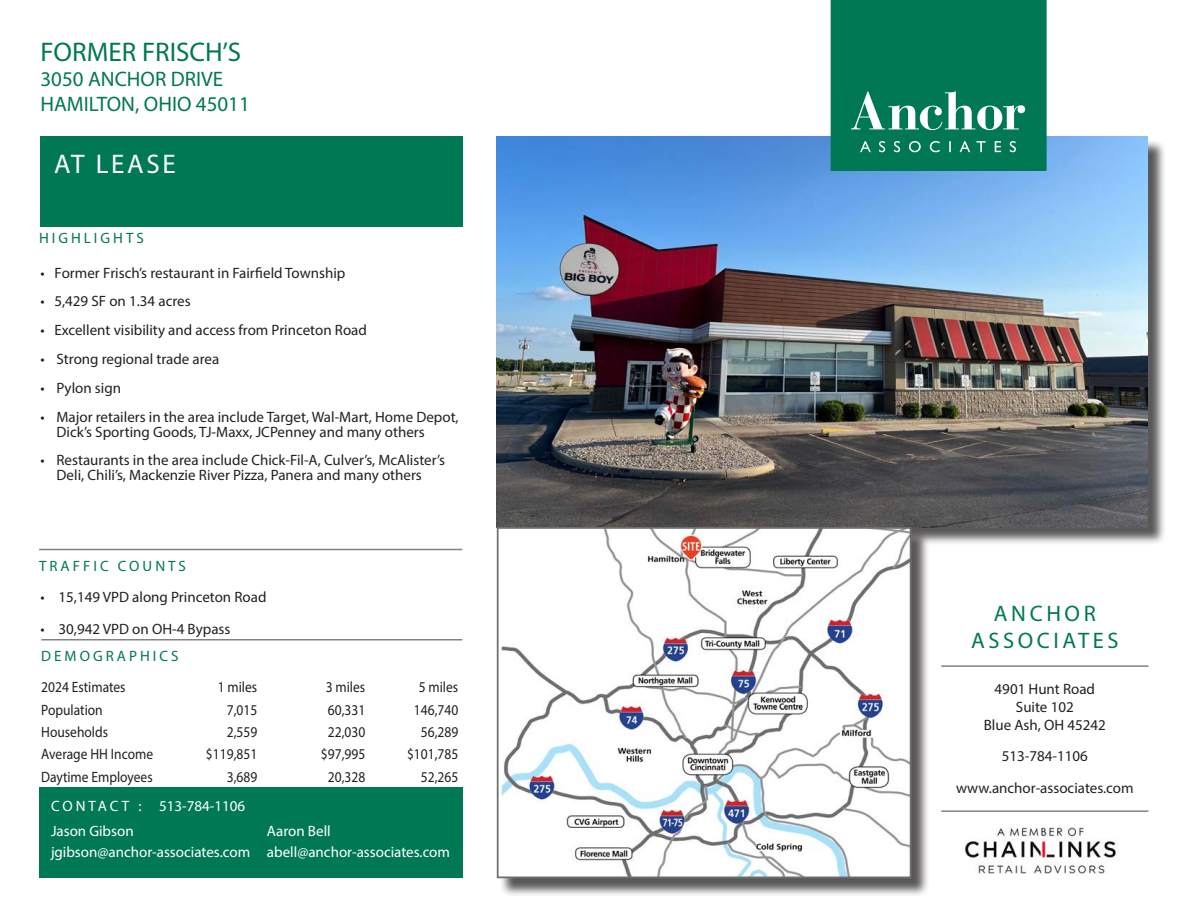
<style>
.page{position:relative;width:1188px;height:918px;background:#fff}
.page>*{position:absolute;margin:0;border:0;box-sizing:border-box;transform-origin:0 0}
.t1{font:27px "Myriad Pro";color:#007854}
.t2{font:27px "Myriad Pro";letter-spacing:.1em;color:#fff}
.t3{font:22.5px "Myriad Pro";letter-spacing:.16em;color:#007854}
.t4{font:21px "Myriad Pro";color:#007854}
.t5{font:15px/15px "Myriad Pro";color:#231f20}
.t6{font:15px "Myriad Pro";color:#231f20;scale:.9 1}
.t7{font:15px "Myriad Pro";color:#fff}
.t8{font:15px "Myriad Pro";letter-spacing:.2em;color:#007854}
.t9{font:15px "Myriad Pro";color:#231f20}
.s1{font-style:inherit}
</style>
<div class="page">
<hr style="left:39px;top:549px;width:423px;height:1px;background:#808285">
<div style="left:40px;top:137px;width:423px;height:90px;background:#007854"></div>
<div style="left:39px;top:787px;width:424px;height:91px;background:#007854"></div>
<hr style="left:941px;top:665px;width:207px;height:2px;background:#808285">
<img style="left:964px;top:828px;width:153px;height:46px">
<hr style="left:941px;top:810px;width:207px;height:2px;background:#808285">
<hr style="left:41px;top:639px;width:421px;height:2px;background:#808285">
<div style="left:499px;top:139px;width:667px;height:407px;background:#231f20;opacity:.75"></div>
<img style="left:497px;top:137px;width:651px;height:390px">
<svg style="left:831px;top:0;width:216px;height:171px;background:#0f805e"></svg>
<div style="left:499px;top:529px;width:431px;height:368px;background:#231f20;opacity:.75"></div>
<img style="left:500px;top:530px;width:409px;height:345px">
<div style="left:497px;top:527px;width:415px;height:351px;border:2px solid #6e6f71"></div>
<p class="t1" style="left:40px;top:35px;width:202px">FORMER FRISCH’S</p>
<p class="t4" style="left:40px;top:66px;width:184px">3050 ANCHOR DRIVE</p>
<p class="t4" style="left:40px;top:91px;width:211px">HAMILTON, OHIO 45011</p>
<p class="t2" style="left:54px;top:148px;width:123px">AT LEASE</p>
<p class="t8" style="left:39px;top:228px;width:106px">HIGHLIGHTS</p>
<p class="t5" style="left:41px;top:265px;width:306px">• <span class="s1">F</span>ormer <span class="s1">F</span>risch’s restaurant in Fairfield Township</p>
<p class="t9" style="left:41px;top:292px;width:151px">• 5,429 SF <span class="s1">on</span> 1.34 <span class="s1">acres</span></p>
<p class="t5" style="left:41px;top:322px;width:328px"><span class="s1">• E</span>xcellent visibility and access from Princeton Road</p>
<p class="t5" style="left:41px;top:351px;width:180px"><span class="s1">• S</span>trong regional trade area</p>
<p class="t5" style="left:41px;top:380px;width:82px"><span class="s1">•</span> Pylon sign</p>
<p class="t5" style="left:57px;top:409px;width:404px;text-indent:-16px"><span class="s1">• M</span>ajor retailers in the area include Target, Wal-Mart, Home Depot,<br>Dick’s Sporting Goods, TJ-Maxx, JCPenney and many others</p>
<p class="t5" style="left:41px;top:453px;width:406px;text-align:center"><span class="s1">• R</span>estaurants in the area include Chick-Fil-A, Culver’s, McAlister’s<br>Deli, Chili’s, Mackenzie River Pizza, Panera and many others</p>
<p class="t8" style="left:39px;top:556px;width:148px">TRAFFIC COUNTS</p>
<p class="t5" style="left:40px;top:589px;width:228px">• 15,149 VPD along Princeton Road</p>
<p class="t5" style="left:40px;top:621px;width:192px">• 30,942 VPD on OH-4 Bypass</p>
<p class="t8" style="left:41px;top:646px;width:139px">DEMOGRAPHICS</p>
<p class="t6" style="left:41px;top:678px;width:95px">2024 Estimates</p>
<p class="t6" style="left:218px;top:678px;width:45px">1 miles</p>
<p class="t6" style="left:326px;top:678px;width:45px">3 miles</p>
<p class="t6" style="left:419px;top:678px;width:45px">5 miles</p>
<p class="t6" style="left:41px;top:700px;width:70px">Population</p>
<p class="t6" style="left:227px;top:700px;width:35px">7,015</p>
<p class="t6" style="left:328px;top:700px;width:43px">60,331</p>
<p class="t6" style="left:414px;top:700px;width:51px">146,740</p>
<p class="t6" style="left:41px;top:723px;width:76px">Households</p>
<p class="t6" style="left:227px;top:723px;width:35px">2,559</p>
<p class="t6" style="left:328px;top:723px;width:43px">22,030</p>
<p class="t6" style="left:421px;top:723px;width:43px">56,289</p>
<p class="t6" style="left:41px;top:745px;width:126px">Average HH Income</p>
<p class="t6" style="left:206px;top:745px;width:58px">$119,851</p>
<p class="t6" style="left:321px;top:745px;width:51px">$97,995</p>
<p class="t6" style="left:407px;top:745px;width:58px">$101,785</p>
<p class="t6" style="left:41px;top:767px;width:125px">Daytime Employees</p>
<p class="t6" style="left:227px;top:767px;width:35px">3,689</p>
<p class="t6" style="left:328px;top:767px;width:43px">20,328</p>
<p class="t6" style="left:421px;top:767px;width:43px">52,265</p>
<p class="t7" style="left:51px;top:797px;width:196px">C O N TA C T : 513-784-1106</p>
<p class="t7" style="left:51px;top:821px;width:84px">Jason Gibson</p>
<p class="t7" style="left:267px;top:821px;width:65px">Aaron Bell</p>
<p class="t7" style="left:51px;top:843px;width:401px">jgibson@anchor-associates.com abell@anchor-associates.com</p>
<p class="t3" style="left:994px;top:600px;width:103px">ANCHOR</p>
<p class="t3" style="left:971px;top:627px;width:149px">ASSOCIATES</p>
<p class="t5" style="left:995px;top:681px;width:102px">4901 Hunt Road</p>
<p class="t5" style="left:1016px;top:699px;width:59px">Suite 102</p>
<p class="t5" style="left:984px;top:717px;width:124px">Blue Ash, OH 45242</p>
<p class="t5" style="left:1002px;top:749px;width:88px">513-784-1106</p>
<p class="t5" style="left:956px;top:780px;width:179px">www.anchor-associates.com</p>
</div>
